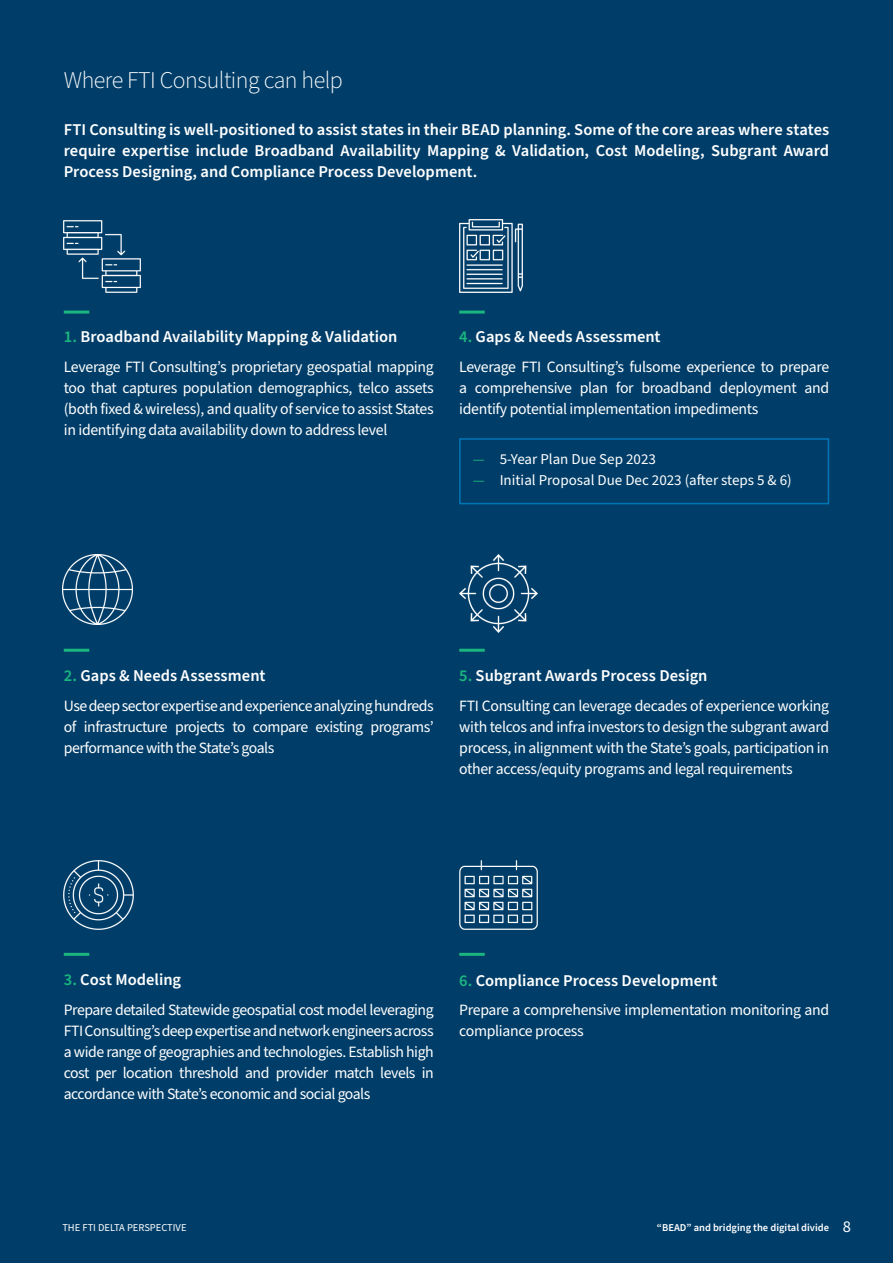
<style>
.page{position:relative;width:893px;height:1263px;background:#003e69}
.page>*{position:absolute;margin:0;border:0;box-sizing:border-box;transform-origin:0 0}
.t1{font:300 24px "Source Sans Pro";letter-spacing:-.02em;color:#fff}
.SUBHEAD{font:600 16.5px/21px "Source Sans Pro";color:#fff;text-align:justify}
.t2{font:16.5px "Source Sans Pro";color:#fff}
.BODY_COPY{font:15.75px/21px "Source Sans Pro";letter-spacing:-.02em;color:#fff;text-align:justify}
.t3{font:15px "Source Sans Pro";color:#fff}
.t4{font:600 10.5px "Source Sans Pro";color:#fff}
.t5{font:10.5px "Source Sans Pro";color:#fff}
.s1{color:#1bb57f}
</style>
<div class="page">
<div style="left:459px;top:438px;width:370px;height:66px;border:2px solid #0075b6"></div>
<img style="left:64px;top:860px;width:69px;height:70px">
<img style="left:459px;top:554px;width:79px;height:78px">
<img style="left:62px;top:554px;width:71px;height:71px">
<img style="left:459px;top:220px;width:63px;height:72px">
<img style="left:459px;top:860px;width:79px;height:70px">
<img style="left:64px;top:220px;width:77px;height:72px">
<hr style="left:64px;top:953px;width:25px;height:3px;background:#1bb57f">
<hr style="left:64px;top:649px;width:25px;height:3px;background:#1bb57f">
<hr style="left:64px;top:311px;width:25px;height:3px;background:#1bb57f">
<hr style="left:459px;top:953px;width:26px;height:3px;background:#1bb57f">
<hr style="left:459px;top:649px;width:26px;height:3px;background:#1bb57f">
<hr style="left:459px;top:311px;width:26px;height:3px;background:#1bb57f">
<h4 class="t1" style="left:64px;top:64px;width:281px">Where FTI Consulting can help</h4>
<p class="SUBHEAD" style="left:64px;top:119px;width:767px">FTI Consulting is well-positioned to assist states in their BEAD planning. Some of the core areas where states require expertise include Broadband Availability Mapping &amp; Validation, Cost Modeling, Subgrant Award Process Designing, and Compliance Process Development.</p>
<p class="SUBHEAD" style="left:64px;top:327px;width:335px"><span class="s1">1.</span> Broadband Availability Mapping &amp; Validation</p>
<p class="BODY_COPY" style="left:64px;top:356px;width:371px">Leverage FTI Consulting’s proprietary geospatial mapping too that captures population demographics, telco assets (both fixed &amp; wireless), and quality of service to assist States in identifying data availability down to address level</p>
<p class="SUBHEAD" style="left:459px;top:327px;width:203px"><span class="s1">4.</span> Gaps &amp; Needs Assessment</p>
<p class="BODY_COPY" style="left:459px;top:357px;width:371px">Leverage FTI Consulting’s fulsome experience to prepare a comprehensive plan for broadband deployment and identify potential implementation impediments</p>
<p class="t3" style="left:473px;top:449px;width:185px"><span class="s1">—</span> 5-Year Plan Due Sep 2023</p>
<p class="t3" style="left:473px;top:470px;width:321px"><span class="s1">—</span> Initial Proposal Due Dec 2023 (after steps 5 &amp; 6)</p>
<p class="SUBHEAD" style="left:64px;top:666px;width:203px"><span class="s1">2.</span> Gaps &amp; Needs Assessment</p>
<p class="BODY_COPY" style="left:64px;top:695px;width:371px">Use deep sector expertise and experience analyzing hundreds of infrastructure projects to compare existing programs’ performance with the State’s goals</p>
<p class="SUBHEAD" style="left:459px;top:666px;width:250px"><span class="s1">5.</span> Subgrant Awards Process Design</p>
<p class="BODY_COPY" style="left:459px;top:695px;width:371px">FTI Consulting can leverage decades of experience working with telcos and infra investors to design the subgrant award process, in alignment with the State’s goals, participation in other access/equity programs and legal requirements</p>
<p class="SUBHEAD" style="left:64px;top:970px;width:119px"><span class="s1">3.</span> Cost Modeling</p>
<p class="BODY_COPY" style="left:64px;top:1000px;width:371px">Prepare detailed Statewide geospatial cost model leveraging FTI Consulting’s deep expertise and network engineers across a wide range of geographies and technologies. Establish high cost per location threshold and provider match levels in accordance with State’s economic and social goals</p>
<p class="SUBHEAD" style="left:459px;top:970px;width:260px"><span class="s1">6.</span> Compliance Process Development</p>
<p class="BODY_COPY" style="left:459px;top:1000px;width:371px">Prepare a comprehensive implementation monitoring and compliance process</p>
<p class="t5" style="left:62px;top:1220px;width:126px">THE FTI DELTA PERSPECTIVE</p>
<p class="t4" style="left:657px;top:1220px;width:174px">“BEAD” and bridging the digital divide</p>
<p class="t2" style="left:843px;top:1215px;width:10px">8</p>
</div>
